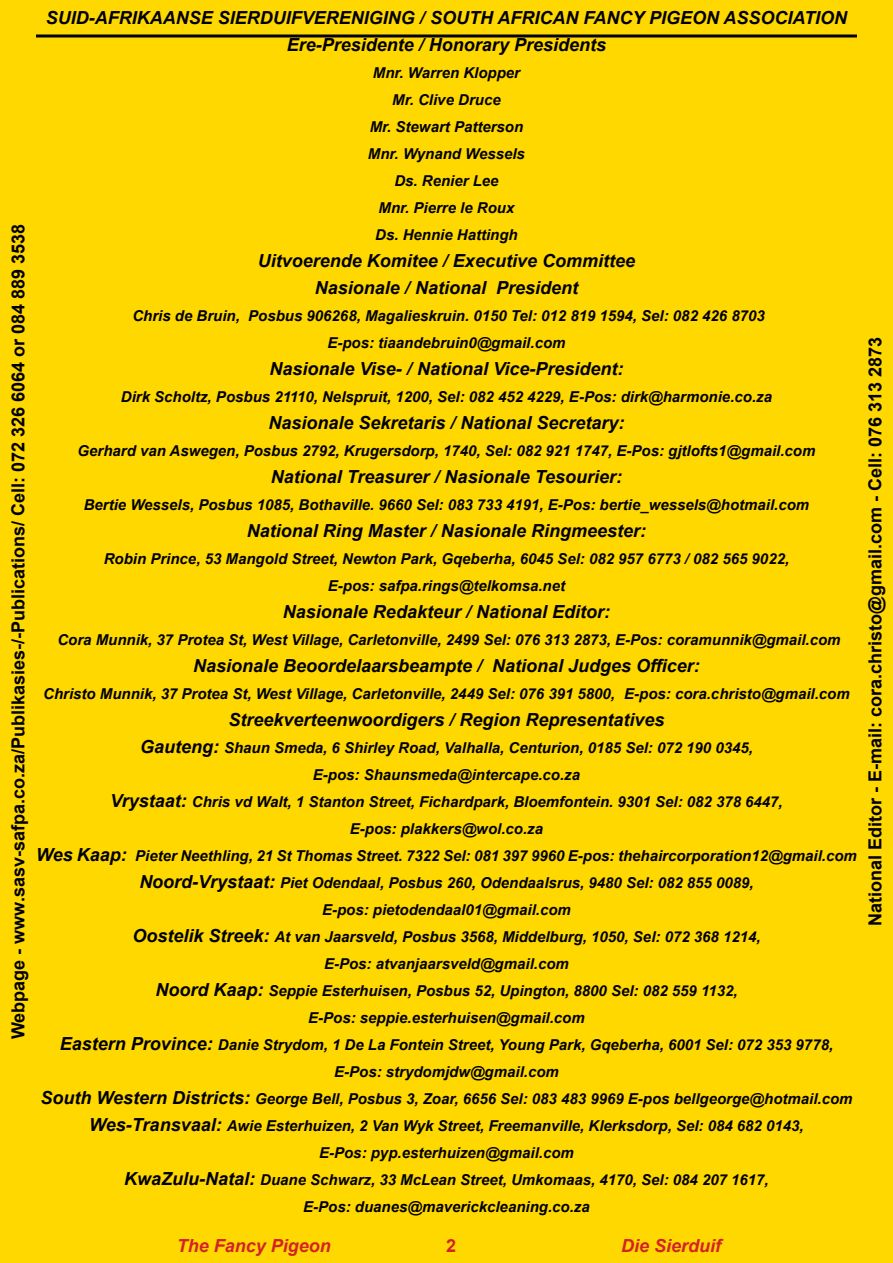
<style>
.page{position:relative;width:893px;height:1263px;background:#ffd800}
.page>*{position:absolute;margin:0;border:0;box-sizing:border-box;transform-origin:0 0}
.t1{font:italic 700 18px/27px "Arial";color:#000;text-align:center}
.t2{font:700 18px "Arial";color:#000}
.t3{font:italic 700 18px "Arial";color:#d2232a}
.t4{font:700 18px "Arial";color:#d2232a}
.t5{font:italic 700 15px/27px "Arial";color:#000;text-align:center}
.s1{font-size:18px}
</style>
<div class="page">
<hr style="left:36px;top:35px;width:821px;height:3px;background:#000">
<p class="t2" style="left:6px;top:1039px;width:817px;rotate:-90deg">Webpage - www.sasv-safpa.co.za/Publikasies-/-Publications/ Cell: 072 326 6064 or 084 889 3538</p>
<p class="t1" style="left:46px;top:5px;width:803px">SUID-AFRIKAANSE SIERDUIFVERENIGING / SOUTH AFRICAN FANCY PIGEON ASSOCIATION<br>Ere-Presidente / Honorary Presidents</p>
<p class="t5" style="left:368px;top:60px;width:158px">Mnr. Warren Klopper<br>Mr. Clive Druce<br>Mr. Stewart Patterson<br>Mnr. Wynand Wessels<br>Ds. Renier Lee<br>Mnr. Pierre le Roux<br>Ds. Hennie Hattingh</p>
<p class="t1" style="left:258px;top:248px;width:379px">Uitvoerende Komitee / Executive Committee<br>Nasionale / National President</p>
<p class="t5" style="left:132px;top:303px;width:634px">Chris de Bruin, Posbus 906268, Magalieskruin. 0150 Tel: 012 819 1594, Sel: 082 426 8703<br>E-pos: tiaandebruin0@gmail.com</p>
<p class="t1" style="left:270px;top:356px;width:355px">Nasionale Vise- / National Vice-President:</p>
<p class="t5" style="left:121px;top:384px;width:653px">Dirk Scholtz, Posbus 21110, Nelspruit, 1200, Sel: 082 452 4229, E-Pos: dirk@harmonie.co.za</p>
<p class="t1" style="left:268px;top:410px;width:358px">Nasionale Sekretaris / National Secretary:</p>
<p class="t5" style="left:78px;top:438px;width:739px">Gerhard van Aswegen, Posbus 2792, Krugersdorp, 1740, Sel: 082 921 1747, E-Pos: gjtlofts1@gmail.com</p>
<p class="t1" style="left:271px;top:464px;width:353px">National Treasurer / Nasionale Tesourier:</p>
<p class="t5" style="left:84px;top:492px;width:727px">Bertie Wessels, Posbus 1085, Bothaville. 9660 Sel: 083 733 4191, E-Pos: bertie_wessels@hotmail.com</p>
<p class="t1" style="left:247px;top:518px;width:401px">National Ring Master / Nasionale Ringmeester:</p>
<p class="t5" style="left:104px;top:546px;width:687px">Robin Prince, 53 Mangold Street, Newton Park, Gqeberha, 6045 Sel: 082 957 6773 / 082 565 9022,<br>E-pos: safpa.rings@telkomsa.net</p>
<p class="t1" style="left:283px;top:599px;width:329px">Nasionale Redakteur / National Editor:</p>
<p class="t5" style="left:57px;top:627px;width:785px">Cora Munnik, 37 Protea St, West Village, Carletonville, 2499 Sel: 076 313 2873, E-Pos: coramunnik@gmail.com</p>
<p class="t1" style="left:193px;top:653px;width:508px">Nasionale Beoordelaarsbeampte / National Judges Officer:</p>
<p class="t5" style="left:43px;top:681px;width:808px">Christo Munnik, 37 Protea St, West Village, Carletonville, 2449 Sel: 076 391 5800, E-pos: cora.christo@gmail.com</p>
<p class="t1" style="left:228px;top:707px;width:438px">Streekverteenwoordigers / Region Representatives</p>
<p class="t5" style="left:36px;top:735px;width:822px"><span class="s1">Gauteng:</span> Shaun Smeda, 6 Shirley Road, Valhalla, Centurion, 0185 Sel: 072 190 0345,<br>E-pos: Shaunsmeda@intercape.co.za<br><span class="s1">Vrystaat:</span> Chris vd Walt, 1 Stanton Street, Fichardpark, Bloemfontein. 9301 Sel: 082 378 6447,<br>E-pos: plakkers@wol.co.za<br><span class="s1">Wes Kaap:</span> Pieter Neethling, 21 St Thomas Street. 7322 Sel: 081 397 9960 E-pos: thehaircorporation12@gmail.com <span class="s1">Noord-Vrystaat:</span> Piet Odendaal, Posbus 260, Odendaalsrus, 9480 Sel: 082 855 0089,<br>E-pos: pietodendaal01@gmail.com<br><span class="s1">Oostelik Streek:</span> At van Jaarsveld, Posbus 3568, Middelburg, 1050, Sel: 072 368 1214,<br>E-Pos: atvanjaarsveld@gmail.com<br><span class="s1">Noord Kaap:</span> Seppie Esterhuisen, Posbus 52, Upington, 8800 Sel: 082 559 1132,<br>E-Pos: seppie.esterhuisen@gmail.com<br><span class="s1">Eastern Province:</span> Danie Strydom, 1 De La Fontein Street, Young Park, Gqeberha, 6001 Sel: 072 353 9778, E-Pos: strydomjdw@gmail.com<br><span class="s1">South Western Districts:</span> George Bell, Posbus 3, Zoar, 6656 Sel: 083 483 9969 E-pos bellgeorge@hotmail.com <span class="s1">Wes-Transvaal:</span> Awie Esterhuizen, 2 Van Wyk Street, Freemanville, Klerksdorp, Sel: 084 682 0143,<br>E-Pos: pyp.esterhuizen@gmail.com<br><span class="s1">KwaZulu-Natal:</span> Duane Schwarz, 33 McLean Street, Umkomaas, 4170, Sel: 084 207 1617,<br>E-Pos: duanes@maverickcleaning.co.za</p>
<p class="t3" style="left:177px;top:1233px;width:156px">The Fancy Pigeon</p>
<p class="t4" style="left:446px;top:1233px;width:12px">2</p>
<p class="t3" style="left:621px;top:1233px;width:102px">Die Sierduif</p>
<p class="t2" style="left:862px;top:926px;width:590px;rotate:-90deg">National Editor - E-mail: cora.christo@gmail.com - Cell: 076 313 2873</p>
</div>
